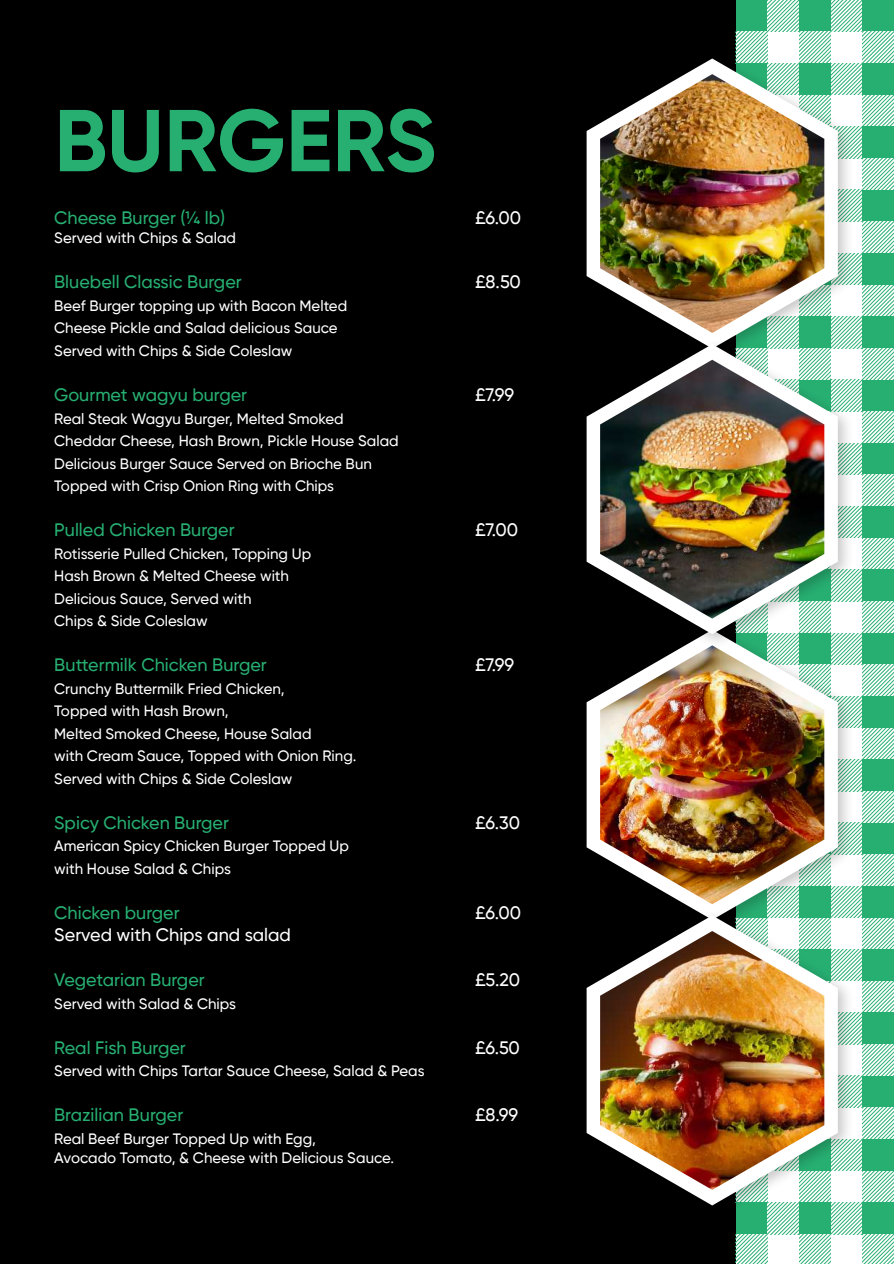
<style>
.page{position:relative;width:894px;height:1264px;background:#fff}
.page>*{position:absolute;margin:0;border:0;box-sizing:border-box;transform-origin:0 0}
.t1{font:700 87.6px "Gilroy";letter-spacing:-.005em;color:#27af71}
.t2{font:500 18px "Gilroy";color:#27af71}
.t3{font:500 18px "Gilroy";color:#fff}
.t4{font:500 15px/22.5px "Gilroy";color:#fff}
</style>
<div class="page">
<div style="left:0;top:0;width:893px;height:1263px;background:#000001"></div>
<svg style="left:735px;top:0;width:158px;height:1263px;background:#81d0ac"></svg>
<img style="left:735px;top:46px;width:122px;height:286px">
<svg style="left:586px;top:58px;width:251px;height:274px"></svg>
<img style="left:837px;top:654px;width:20px;height:249px">
<svg style="left:586px;top:654px;width:251px;height:249px;fill:#fff"></svg>
<img style="left:685px;top:903px;width:172px;height:322px">
<svg style="left:586px;top:915px;width:251px;height:290px"></svg>
<img style="left:685px;top:332px;width:172px;height:322px">
<svg style="left:586px;top:344px;width:251px;height:290px"></svg>
<img style="left:600px;top:74px;width:224px;height:259px">
<img style="left:600px;top:360px;width:224px;height:258px">
<img style="left:600px;top:645px;width:224px;height:259px">
<img style="left:600px;top:930px;width:224px;height:259px">
<h1 class="t1" style="left:54px;top:86px;width:383px">BURGERS</h1>
<p class="t2" style="left:54px;top:206px;width:172px">Cheese Burger (¼ lb)</p>
<p class="t3" style="left:475px;top:206px;width:48px">£6.00</p>
<p class="t4" style="left:54px;top:227px;width:183px">Served with Chips &amp; Salad</p>
<p class="t2" style="left:54px;top:271px;width:189px">Bluebell Classic Burger</p>
<p class="t3" style="left:475px;top:271px;width:47px">£8.50</p>
<p class="t4" style="left:54px;top:294px;width:294px">Beef Burger topping up with Bacon Melted<br>Cheese Pickle and Salad delicious Sauce<br>Served with Chips &amp; Side Coleslaw</p>
<p class="t2" style="left:54px;top:383px;width:194px">Gourmet wagyu burger</p>
<p class="t3" style="left:475px;top:383px;width:41px">£7.99</p>
<p class="t4" style="left:54px;top:407px;width:346px">Real Steak Wagyu Burger, Melted Smoked Cheddar Cheese, Hash Brown, Pickle House Salad Delicious Burger Sauce Served on Brioche Bun Topped with Crisp Onion Ring with Chips</p>
<p class="t2" style="left:54px;top:518px;width:182px">Pulled Chicken Burger</p>
<p class="t3" style="left:475px;top:518px;width:45px">£7.00</p>
<p class="t4" style="left:54px;top:542px;width:258px">Rotisserie Pulled Chicken, Topping Up<br>Hash Brown &amp; Melted Cheese with<br>Delicious Sauce, Served with<br>Chips &amp; Side Coleslaw</p>
<p class="t2" style="left:54px;top:653px;width:214px">Buttermilk Chicken Burger</p>
<p class="t3" style="left:475px;top:653px;width:41px">£7.99</p>
<p class="t4" style="left:54px;top:677px;width:304px">Crunchy Buttermilk Fried Chicken,<br>Topped with Hash Brown,<br>Melted Smoked Cheese, House Salad<br>with Cream Sauce, Topped with Onion Ring.<br>Served with Chips &amp; Side Coleslaw</p>
<p class="t2" style="left:54px;top:811px;width:176px">Spicy Chicken Burger</p>
<p class="t3" style="left:475px;top:811px;width:46px">£6.30</p>
<p class="t4" style="left:54px;top:834px;width:296px">American Spicy Chicken Burger Topped Up with House Salad &amp; Chips</p>
<p class="t2" style="left:54px;top:901px;width:127px">Chicken burger</p>
<p class="t3" style="left:475px;top:901px;width:48px">£6.00</p>
<p class="t3" style="left:54px;top:923px;width:238px">Served with Chips and salad</p>
<p class="t2" style="left:54px;top:968px;width:152px">Vegetarian Burger</p>
<p class="t3" style="left:475px;top:968px;width:46px">£5.20</p>
<p class="t4" style="left:54px;top:992px;width:183px">Served with Salad &amp; Chips</p>
<p class="t2" style="left:54px;top:1036px;width:133px">Real Fish Burger</p>
<p class="t3" style="left:475px;top:1036px;width:46px">£6.50</p>
<p class="t4" style="left:54px;top:1059px;width:372px">Served with Chips Tartar Sauce Cheese, Salad &amp; Peas</p>
<p class="t2" style="left:54px;top:1103px;width:130px">Brazilian Burger</p>
<p class="t3" style="left:475px;top:1103px;width:44px">£8.99</p>
<p class="t4" style="left:54px;top:1128px;width:341px;line-height:19.5px">Real Beef Burger Topped Up with Egg,<br>Avocado Tomato, &amp; Cheese with Delicious Sauce.</p>
</div>
